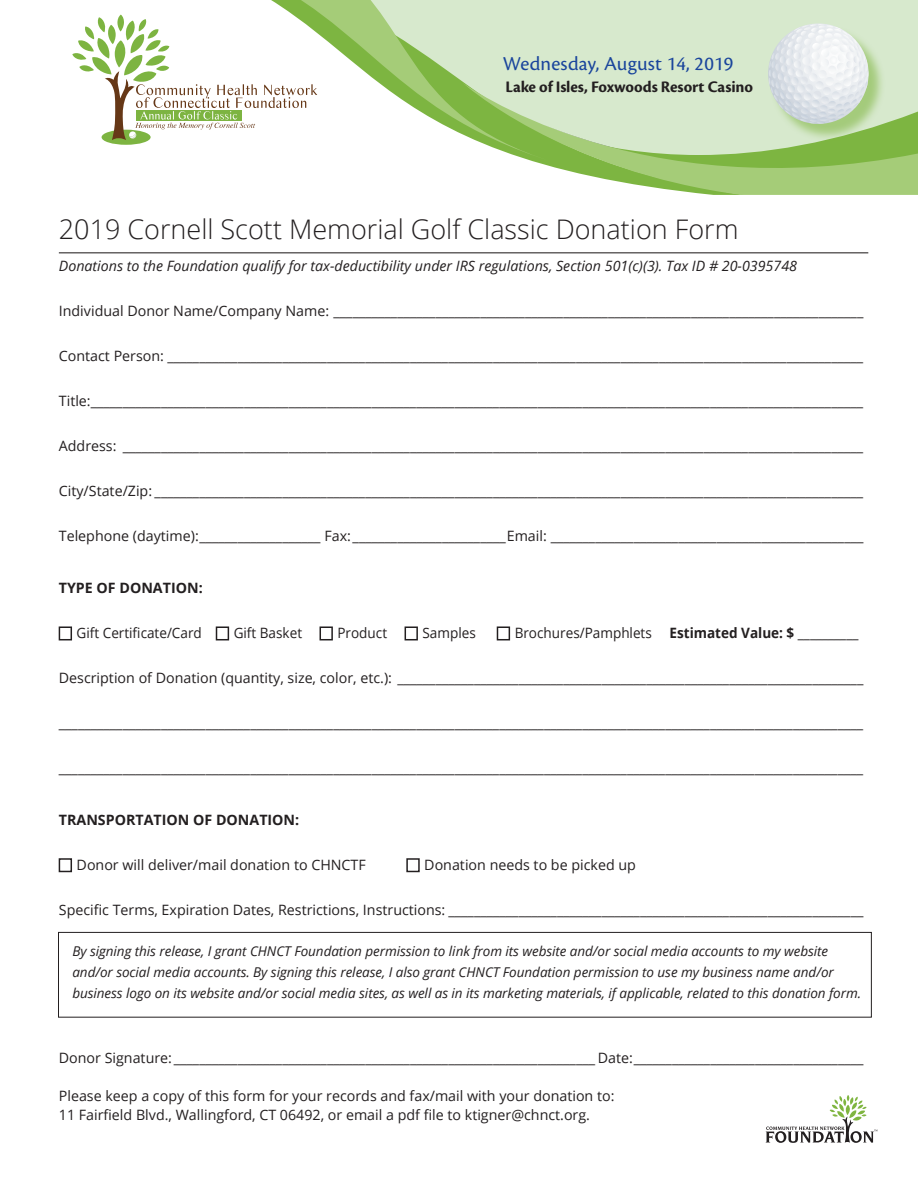
<style>
.page{position:relative;width:918px;height:1188px;background:#fff}
.page>*{position:absolute;margin:0;border:0;box-sizing:border-box;transform-origin:0 0}
.t1{font:300 27px "Open Sans";color:#231f20}
.t2{font:20.55px "Cronos Pro";letter-spacing:.01em;color:#1a459c}
.t3{font:700 16.8px "Cronos Pro";letter-spacing:-.005em;color:#231f20}
.t4{font:14.25px/18.8px "Open Sans";color:#231f20}
.t5{font:italic 14.25px "Open Sans";color:#231f20}
.t6{font:14.25px "Open Sans";color:#231f20;scale:.95 1}
.t7{font:700 14.25px "Open Sans";color:#231f20}
.t8{font:italic 13.5px/21px "Open Sans";letter-spacing:-.005em;color:#231f20}
.s1{font-weight:700}
</style>
<div class="page">
<svg style="left:766px;top:1095px;width:111px;height:48px"></svg>
<div style="left:744px;top:0;width:174px;height:24px;background:#d7e9cd"></div>
<div style="left:102px;top:130px;width:49px;height:15px;background:#7db441;border-radius:50%"></div>
<svg style="left:72px;top:17px;width:99px;height:123px"></svg>
<svg style="left:171px;top:0;width:573px;height:130px;fill:#d7e9cd"></svg>
<svg style="left:586px;top:175px;width:332px;height:20px;fill:#a5cc78"></svg>
<svg style="left:205px;top:0;width:349px;height:130px"></svg>
<svg style="left:426px;top:24px;width:492px;height:151px;background:#c7deb4"></svg>
<div style="left:59px;top:626px;width:13px;height:14px;border:2px solid #231f20"></div>
<div style="left:216px;top:626px;width:13px;height:14px;border:2px solid #231f20"></div>
<div style="left:320px;top:626px;width:13px;height:14px;border:2px solid #231f20"></div>
<div style="left:405px;top:626px;width:13px;height:14px;border:2px solid #231f20"></div>
<div style="left:497px;top:626px;width:13px;height:14px;border:2px solid #231f20"></div>
<div style="left:59px;top:858px;width:13px;height:14px;border:2px solid #231f20"></div>
<div style="left:406px;top:858px;width:14px;height:14px;border:2px solid #231f20"></div>
<hr style="left:59px;top:252px;width:809px;height:1px;background:#231f20">
<div style="left:58px;top:932px;width:814px;height:85px;border:1px solid #231f20"></div>
<h2 class="t2" style="left:503px;top:52px;width:232px">Wednesday, August 14, 2019</h2>
<p class="t3" style="left:505px;top:77px;width:249px">Lake of Isles, Foxwoods Resort Casino</p>
<h1 class="t1" style="left:59px;top:211px;width:681px">2019 Cornell Scott Memorial Golf Classic Donation Form</h1>
<p class="t5" style="left:59px;top:256px;width:740px">Donations to the Foundation qualify for tax-deductibility under IRS regulations, Section 501(c)(3). Tax ID # 20-0395748</p>
<p class="t4" style="left:59px;top:302px;width:806px">Individual Donor Name/Company Name: ___________________________________________________________________________________</p>
<p class="t4" style="left:59px;top:347px;width:806px">Contact Person: _____________________________________________________________________________________________________________</p>
<p class="t4" style="left:59px;top:392px;width:806px">Title:_________________________________________________________________________________________________________________________</p>
<p class="t4" style="left:59px;top:437px;width:806px">Address: ____________________________________________________________________________________________________________________</p>
<p class="t4" style="left:59px;top:482px;width:806px">City/State/Zip: _______________________________________________________________________________________________________________</p>
<p class="t4" style="left:59px;top:527px;width:806px">Telephone (daytime):___________________ Fax:________________________Email: _________________________________________________</p>
<p class="t7" style="left:59px;top:578px;width:145px">TYPE OF DONATION:</p>
<p class="t6" style="left:77px;top:623px;width:133px">Gift Certificate/Card</p>
<p class="t6" style="left:234px;top:623px;width:74px">Gift Basket</p>
<p class="t6" style="left:337px;top:623px;width:54px">Product</p>
<p class="t6" style="left:422px;top:623px;width:58px">Samples</p>
<p class="t6" style="left:515px;top:623px;width:363px">Brochures/Pamphlets <span class="s1">Estimated Value: $</span> __________</p>
<p class="t4" style="left:59px;top:668px;width:806px">Description of Donation (quantity, size, color, etc.): _________________________________________________________________________</p>
<p class="t4" style="left:59px;top:713px;width:806px">______________________________________________________________________________________________________________________________</p>
<p class="t4" style="left:59px;top:758px;width:806px">______________________________________________________________________________________________________________________________</p>
<p class="t7" style="left:59px;top:810px;width:242px">TRANSPORTATION OF DONATION:</p>
<p class="t4" style="left:77px;top:855px;width:291px">Donor will deliver/mail donation to CHNCTF</p>
<p class="t4" style="left:424px;top:855px;width:213px">Donation needs to be picked up</p>
<p class="t4" style="left:59px;top:900px;width:806px">Specific Terms, Expiration Dates, Restrictions, Instructions: _________________________________________________________________</p>
<p class="t8" style="left:72px;top:940px;width:790px">By signing this release, I grant CHNCT Foundation permission to link from its website and/or social media accounts to my website and/or social media accounts. By signing this release, I also grant CHNCT Foundation permission to use my business name and/or business logo on its website and/or social media sites, as well as in its marketing materials, if applicable, related to this donation form.</p>
<p class="t4" style="left:59px;top:1049px;width:806px">Donor Signature: __________________________________________________________________ Date:____________________________________</p>
<p class="t4" style="left:59px;top:1086px;width:557px">Please keep a copy of this form for your records and fax/mail with your donation to:<br>11 Fairfield Blvd., Wallingford, CT 06492, or email a pdf file to ktigner@chnct.org.</p>
</div>
